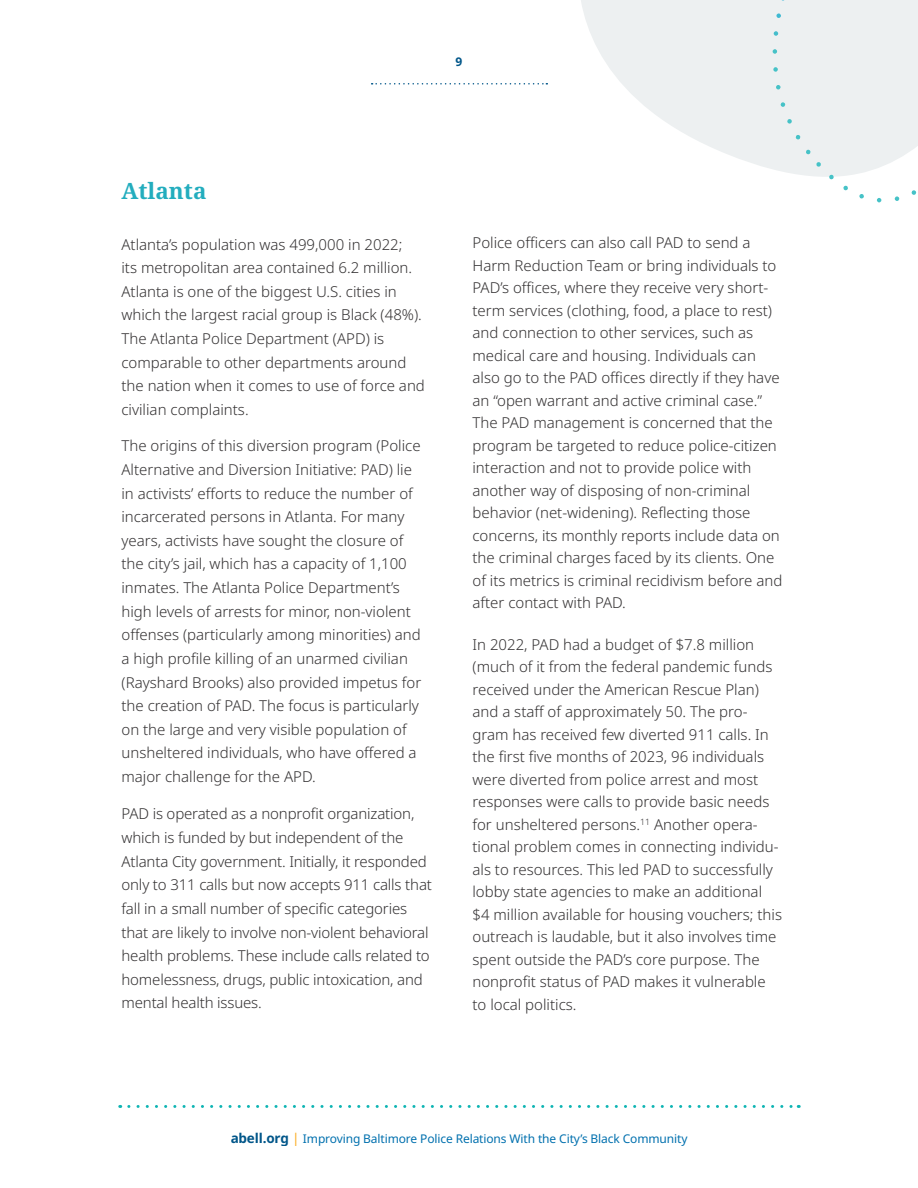
<style>
.page{position:relative;width:918px;height:1188px;background:#fff}
.page>*{position:absolute;margin:0;border:0;box-sizing:border-box;transform-origin:0 0}
.t1{font:700 22.5px "Noto Serif";color:#23adbe}
.t2{font:300 15px/22.5px "Noto Sans";color:#333132}
.t3{font:12px "Noto Sans";letter-spacing:-.01em;color:#0070ae}
.t4{font:700 12px "Noto Sans";color:#005689}
.s1{font-weight:700;font-size:13.5px;color:#005689}
.s2{font-size:13.5px;color:#fbaa1e}
</style>
<div class="page">
<svg style="left:372px;top:83px;width:175px;height:2px"></svg>
<svg style="left:129px;top:1105px;width:670px;height:3px"></svg>
<svg style="left:581px;top:0;width:337px;height:203px;fill:#edf0f1"></svg>
<svg style="left:773px;top:0;width:143px;height:198px;background:#eef1f2"></svg>
<p class="t4" style="left:456px;top:55px;width:8px">9</p>
<h1 class="t1" style="left:122px;top:175px;width:87px">Atlanta</h1>
<p class="t2" style="left:122px;top:232px;width:305px;line-height:23.7px">Atlanta’s population was 499,000 in 2022;<br>its metropolitan area contained 6.2 million.<br>Atlanta is one of the biggest U.S. cities in which the largest racial group is Black (48%).<br>The Atlanta Police Department (APD) is comparable to other departments around the nation when it comes to use of force and civilian complaints.</p>
<p class="t2" style="left:122px;top:434px;width:301px;line-height:23.7px">The origins of this diversion program (Police Alternative and Diversion Initiative: PAD) lie in activists’ efforts to reduce the number of incarcerated persons in Atlanta. For many years, activists have sought the closure of the city’s jail, which has a capacity of 1,100 inmates. The Atlanta Police Department’s high levels of arrests for minor, non-violent offenses (particularly among minorities) and a high profile killing of an unarmed civilian (Rayshard Brooks) also provided impetus for the creation of PAD. The focus is particularly on the large and very visible population of unsheltered individuals, who have offered a major challenge for the APD.</p>
<p class="t2" style="left:122px;top:802px;width:312px;line-height:23.7px">PAD is operated as a nonprofit organization, which is funded by but independent of the Atlanta City government. Initially, it responded only to 311 calls but now accepts 911 calls that fall in a small number of specific categories that are likely to involve non-violent behavioral health problems. These include calls related to homelessness, drugs, public intoxication, and mental health issues.</p>
<p class="t2" style="left:472px;top:232px;width:311px">Police officers can also call PAD to send a Harm Reduction Team or bring individuals to PAD’s offices, where they receive very short&shy;term services (clothing, food, a place to rest) and connection to other services, such as medical care and housing. Individuals can also go to the PAD offices directly if they have an “open warrant and active criminal case.” The PAD management is concerned that the program be targeted to reduce police-citizen interaction and not to provide police with another way of disposing of non-criminal behavior (net-widening). Reflecting those concerns, its monthly reports include data on the criminal charges faced by its clients. One of its metrics is criminal recidivism before and after contact with PAD.</p>
<p class="t2" style="left:472px;top:633px;width:311px">In 2022, PAD had a budget of $7.8 million (much of it from the federal pandemic funds received under the American Rescue Plan) and a staff of approximately 50. The pro&shy;gram has received few diverted 911 calls. In the first five months of 2023, 96 individuals were diverted from police arrest and most responses were calls to provide basic needs for unsheltered persons.<sup>11</sup> Another opera&shy;tional problem comes in connecting individu&shy;als to resources. This led PAD to successfully lobby state agencies to make an additional $4 million available for housing vouchers; this outreach is laudable, but it also involves time spent outside the PAD’s core purpose. The nonprofit status of PAD makes it vulnerable to local politics.</p>
<p class="t3" style="left:230px;top:1131px;width:459px"><span class="s1">abell.org</span> <span class="s2">|</span> Improving Baltimore Police Relations With the City’s Black Community</p>
</div>
